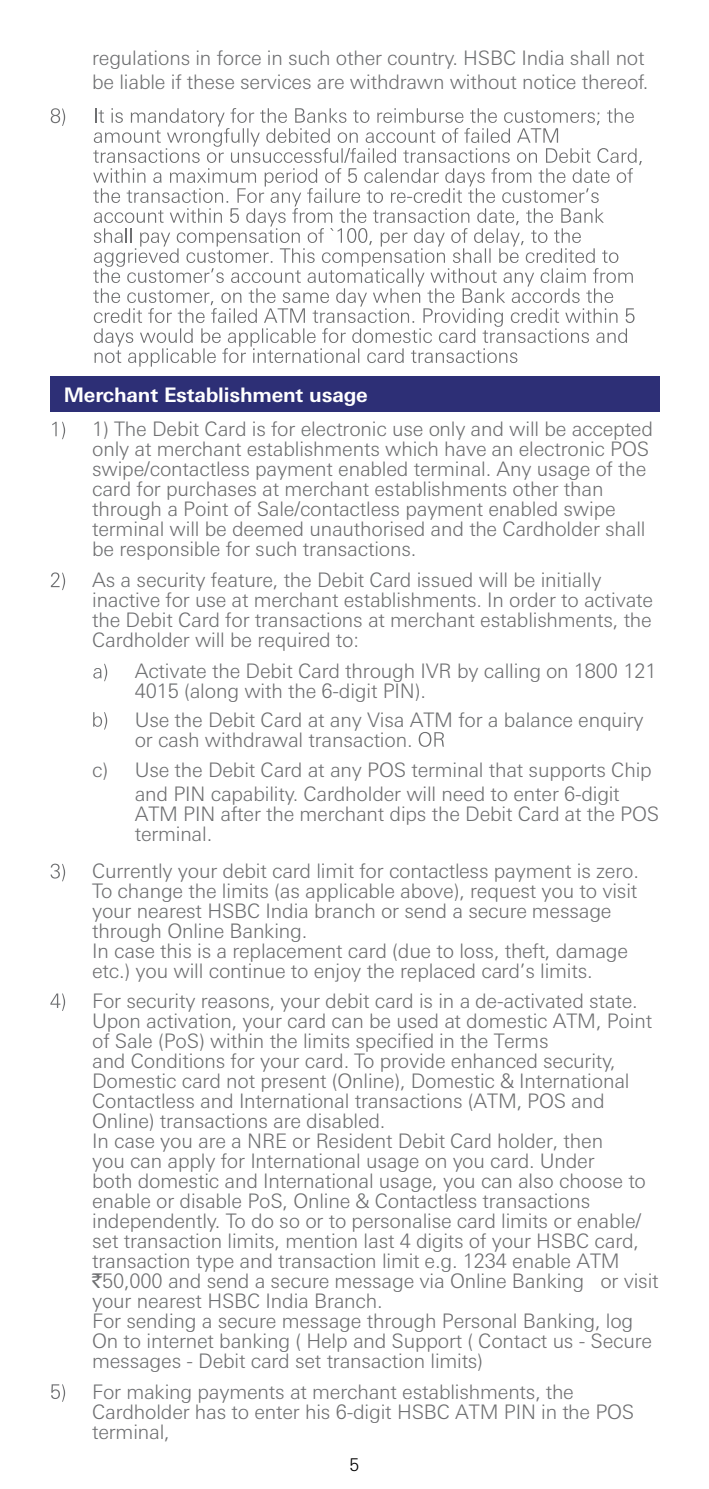
<style>
.page{position:relative;width:709px;height:1489px;background:#fff}
.page>*{position:absolute;margin:0;border:0;box-sizing:border-box;transform-origin:0 0}
.t1{font:300 20px/20px "Univers Nextfor HSBC";letter-spacing:-.01em;color:#6e6f71}
.t2{font:700 20px "Univers Nextfor HSBC";letter-spacing:-.01em;color:#fff}
.t3{font:300 17.5px "Univers Nextfor HSBC";color:#010101}
.s1{font-family:"Rupee Foradian";font-weight:400}
</style>
<div class="page">
<div style="left:50px;top:376px;width:609px;height:35px;background:#2d2f76"></div>
<svg style="left:52px;top:422px;width:13px;height:17px"></svg>
<svg style="left:51px;top:572px;width:14px;height:18px"></svg>
<svg style="left:93px;top:663px;width:14px;height:18px"></svg>
<svg style="left:93px;top:712px;width:14px;height:17px"></svg>
<svg style="left:418px;top:732px;width:26px;height:14px"></svg>
<svg style="left:51px;top:863px;width:14px;height:18px"></svg>
<svg style="left:50px;top:993px;width:15px;height:17px"></svg>
<svg style="left:51px;top:1384px;width:14px;height:17px"></svg>
<svg style="left:93px;top:108px;width:549px;height:258px"></svg>
<svg style="left:51px;top:108px;width:14px;height:18px"></svg>
<p class="t1" style="left:92px;top:44px;width:558px;line-height:24px">regulations in force in such other country. HSBC India shall not be liable if these services are withdrawn without notice thereof.</p>
<p class="t2" style="left:64px;top:380px;width:305px">Merchant Establishment usage</p>
<p class="t1" style="left:92px;top:418px;width:562px">1) The Debit Card is for electronic use only and will be accepted only at merchant establishments which have an electronic POS swipe/contactless payment enabled terminal. Any usage of the card for purchases at merchant establishments other than through a Point of Sale/contactless payment enabled swipe terminal will be deemed unauthorised and the Cardholder shall be responsible for such transactions.</p>
<p class="t1" style="left:92px;top:568px;width:562px">As a security feature, the Debit Card issued will be initially inactive for use at merchant establishments. In order to activate the Debit Card for transactions at merchant establishments, the Cardholder will be required to:</p>
<p class="t1" style="left:135px;top:659px;width:523px">Activate the Debit Card through IVR by calling on 1800 121<br>4015 (along with the 6-digit PIN).</p>
<p class="t1" style="left:135px;top:708px;width:510px">Use the Debit Card at any Visa ATM for a balance enquiry or cash withdrawal transaction.</p>
<p class="t1" style="left:92px;top:756px;width:561px;line-height:24px;text-align:center">c) Use the Debit Card at any POS terminal that supports Chip and PIN capability. Cardholder will need to enter 6-digit</p>
<p class="t1" style="left:135px;top:802px;width:526px">ATM PIN after the merchant dips the Debit Card at the POS terminal.</p>
<p class="t1" style="left:92px;top:859px;width:548px">Currently your debit card limit for contactless payment is zero.<br>To change the limits (as applicable above), request you to visit your nearest HSBC India branch or send a secure message through Online Banking.<br>In case this is a replacement card (due to loss, theft, damage etc.) you will continue to enjoy the replaced card’s limits.</p>
<p class="t1" style="left:92px;top:989px;width:568px">For security reasons, your debit card is in a de-activated state.<br>Upon activation, your card can be used at domestic ATM, Point of Sale (PoS) within the limits specified in the Terms<br>and Conditions for your card. To provide enhanced security, Domestic card not present (Online), Domestic &amp; International Contactless and International transactions (ATM, POS and Online) transactions are disabled.<br>In case you are a NRE or Resident Debit Card holder, then<br>you can apply for International usage on you card. Under<br>both domestic and International usage, you can also choose to enable or disable PoS, Online &amp; Contactless transactions independently. To do so or to personalise card limits or enable/ set transaction limits, mention last 4 digits of your HSBC card, transaction type and transaction limit e.g. 1234 enable ATM <span class="s1">`</span>50,000 and send a secure message via Online Banking or visit your nearest HSBC India Branch.<br>For sending a secure message through Personal Banking, log On to internet banking ( Help and Support ( Contact us - Secure messages - Debit card set transaction limits)</p>
<p class="t1" style="left:92px;top:1380px;width:543px">For making payments at merchant establishments, the<br>Cardholder has to enter his 6-digit HSBC ATM PIN in the POS terminal,</p>
<p class="t3" style="left:349px;top:1451px;width:11px">5</p>
</div>
